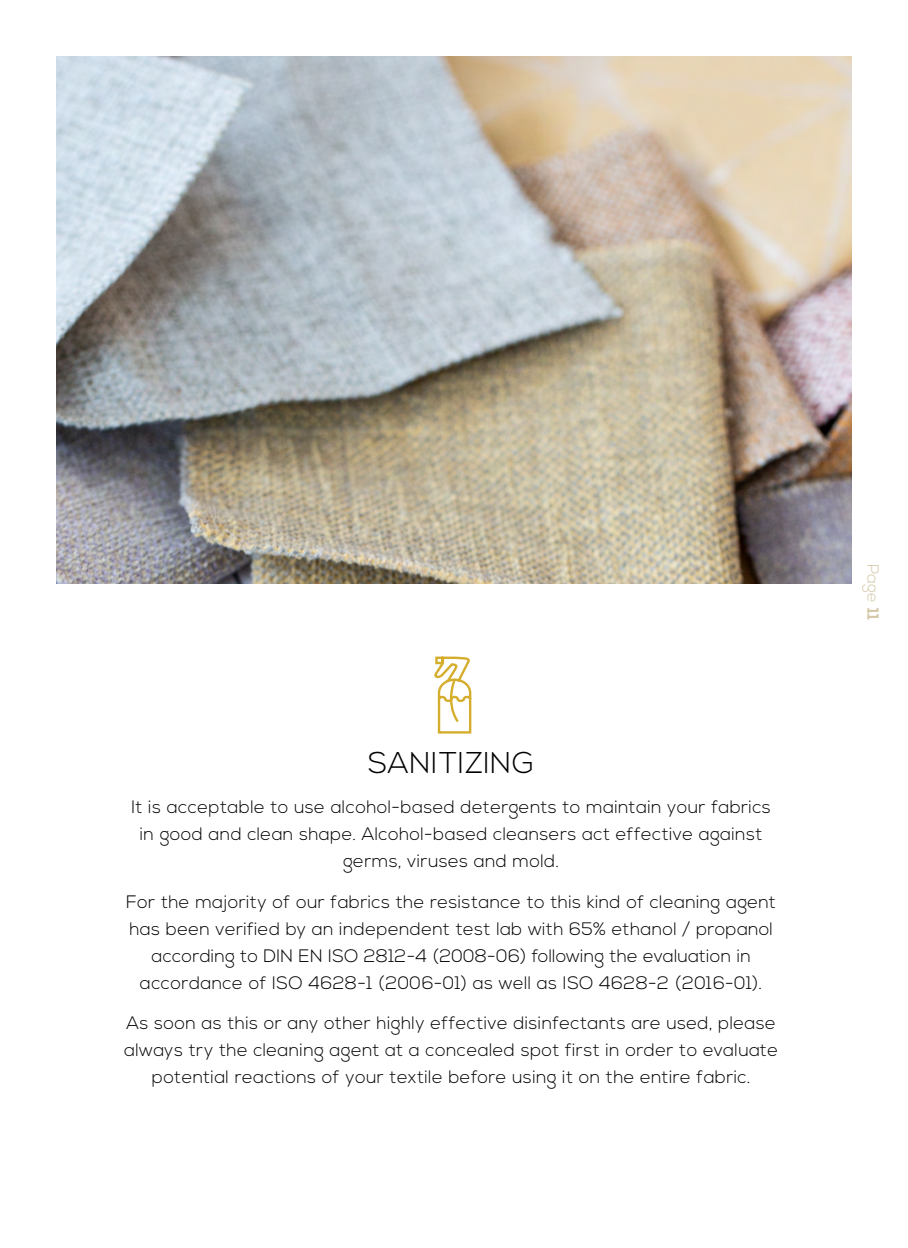
<style>
.page{position:relative;width:908px;height:1248px;background:#fff}
.page>*{position:absolute;margin:0;border:0;box-sizing:border-box;transform-origin:0 0}
.t1{font:300 30px "Nexa";letter-spacing:.02em;color:#000}
.t2{font:300 18px/27px "Nexa";letter-spacing:.02em;color:#000;text-align:center}
.t3{font:300 16px "Nexa";color:#d4c7a7}
.s1{font-weight:700}
</style>
<div class="page">
<hr style="left:0;top:0;width:1px;height:1247px;background:#88711c">
<svg style="left:434px;top:656px;width:38px;height:78px"></svg>
<img style="left:57px;top:57px;width:793px;height:526px">
<h1 class="t1" style="left:368px;top:745px;width:167px">SANITIZING</h1>
<p class="t2" style="left:131px;top:794px;width:640px">It is acceptable to use alcohol-based detergents to maintain your fabrics in good and clean shape. Alcohol-based cleansers act effective against germs, viruses and mold.</p>
<p class="t2" style="left:126px;top:888px;width:651px">For the majority of our fabrics the resistance to this kind of cleaning agent has been verified by an independent test lab with 65% ethanol / propanol according to DIN EN ISO 2812-4 (2008-06) following the evaluation in accordance of ISO 4628-1 (2006-01) as well as ISO 4628-2 (2016-01).</p>
<p class="t2" style="left:124px;top:1010px;width:655px">As soon as this or any other highly effective disinfectants are used, please always try the cleaning agent at a concealed spot first in order to evaluate potential reactions of your textile before using it on the entire fabric.</p>
<p class="t3" style="left:881px;top:563px;width:58px;rotate:90deg">Page <span class="s1">11</span></p>
</div>
